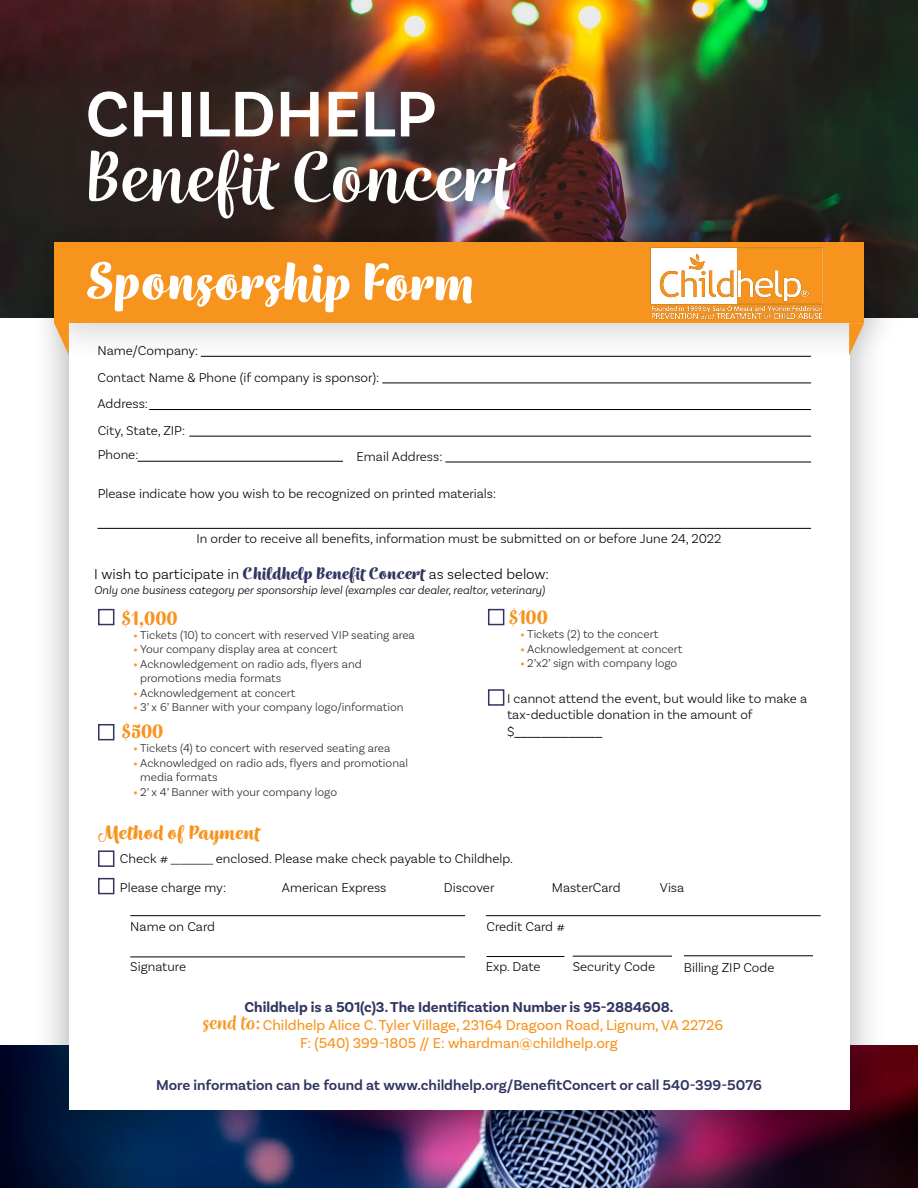
<style>
.page{position:relative;width:918px;height:1188px;background:#fff}
.page>*{position:absolute;margin:0;border:0;box-sizing:border-box;transform-origin:0 0}
.t1{font:500 82.5px "Wreath";color:#fff}
.t2{font:600 67.5px "Basic Sans";color:#fff}
.t3{font:700 60px "Wreath";color:#fff}
.t4{font:700 22.5px "Wreath";color:#f7941e}
.t5{font:500 22.5px "Wreath";color:#f7941e}
.t6{font:15px/18px "Basic Sans";color:#f7941e}
.t7{font:600 15px "Basic Sans";color:#313560}
.t8{font:300 15px "Basic Sans";color:#000}
.t9{font:700 15px "Basic Sans";color:#313560}
.t10{font:300 13.5px/25.8px "Basic Sans";color:#000}
.t11{font:13.5px "Futura PT";color:#000}
.t12{font:300 12px/14.4px "Basic Sans";color:#292829}
.t13{font:italic 300 12px "Basic Sans";color:#000}
.s1{font-family:"Wreath";font-weight:700;font-size:19.5px;color:#313560}
.s2{font-family:"Museo Slab 300";font-weight:400;font-size:10.5px;color:#f89828}
.s3{font-family:"Basic Sans";font-weight:300}
</style>
<div class="page">
<img style="left:0;top:1045px;width:918px;height:143px">
<img style="left:0;top:0;width:918px;height:318px">
<div style="left:31px;top:215px;width:856px;height:944px;background:#000;opacity:.35"></div>
<div style="left:69px;top:242px;width:780px;height:868px;background:#fff"></div>
<hr style="left:382px;top:383px;width:429px;height:1px;background:#000">
<hr style="left:149px;top:409px;width:662px;height:1px;background:#000">
<hr style="left:189px;top:436px;width:622px;height:1px;background:#000">
<hr style="left:138px;top:461px;width:205px;height:1px;background:#000">
<hr style="left:445px;top:462px;width:366px;height:1px;background:#000">
<hr style="left:130px;top:915px;width:335px;height:1px;background:#000">
<hr style="left:486px;top:915px;width:335px;height:1px;background:#000">
<hr style="left:130px;top:957px;width:335px;height:1px;background:#000">
<hr style="left:486px;top:956px;width:78px;height:1px;background:#000">
<hr style="left:573px;top:956px;width:99px;height:1px;background:#000">
<hr style="left:684px;top:955px;width:129px;height:1px;background:#000">
<hr style="left:98px;top:528px;width:713px;height:1px;background:#000">
<div style="left:34px;top:222px;width:871px;height:142px;background:#000;opacity:.15"></div>
<div style="left:54px;top:242px;width:810px;height:81px;background:#f7941e"></div>
<svg style="left:849px;top:323px;width:15px;height:33px"></svg>
<svg style="left:54px;top:323px;width:15px;height:32px"></svg>
<div style="left:98px;top:609px;width:16px;height:16px;border:2px solid #313560"></div>
<div style="left:98px;top:724px;width:16px;height:16px;border:2px solid #313560"></div>
<div style="left:488px;top:609px;width:16px;height:16px;border:2px solid #313560"></div>
<div style="left:488px;top:689px;width:16px;height:17px;border:2px solid #313560"></div>
<img style="left:650px;top:247px;width:173px;height:73px">
<div style="left:98px;top:850px;width:16px;height:17px;border:2px solid #313560"></div>
<div style="left:98px;top:878px;width:16px;height:16px;border:2px solid #313560"></div>
<h2 class="t2" style="left:86px;top:73px;width:352px">CHILDHELP</h2>
<h1 class="t1" style="left:86px;top:127px;width:429px">Benefit Concert</h1>
<h3 class="t3" style="left:86px;top:245px;width:391px">Sponsorship Form</h3>
<p class="t10" style="left:98px;top:337px;width:102px">Name/Company:</p>
<p class="t10" style="left:98px;top:365px;width:283px">Contact Name &amp; Phone (if company is sponsor):<br>Address:</p>
<p class="t10" style="left:98px;top:419px;width:89px;line-height:23.9px">City, State, ZIP:<br>Phone:</p>
<p class="t10" style="left:357px;top:443px;width:87px">Email Address:</p>
<p class="t10" style="left:98px;top:480px;width:400px">Please indicate how you wish to be recognized on printed materials:</p>
<p class="t10" style="left:196px;top:526px;width:527px">In order to receive all benefits, information must be submitted on or before June 24, 2022</p>
<p class="t8" style="left:94px;top:565px;width:456px">I wish to participate in <span class="s1">Childhelp Benefit Concert</span> as selected below:</p>
<p class="t13" style="left:94px;top:583px;width:452px">Only one business category per sponsorship level (examples car dealer, realtor, veterinary)</p>
<h3 class="t4" style="left:120px;top:604px;width:59px">$1,000</h3>
<p class="t12" style="left:133px;top:628px;width:283px"><span class="s2">•</span> Tickets (10) to concert with reserved VIP seating area</p>
<p class="t12" style="left:133px;top:642px;width:206px"><span class="s2">•</span> Your company display area at concert</p>
<p class="t12" style="left:140px;top:656px;width:223px;text-indent:-7px"><span class="s2">•</span> Acknowledgement on radio ads, flyers and promotions media formats</p>
<p class="t12" style="left:133px;top:685px;width:163px"><span class="s2">•</span> Acknowledgement at concert</p>
<p class="t12" style="left:133px;top:700px;width:272px"><span class="s2">•</span> 3’ x 6’ Banner with your company logo/information</p>
<h3 class="t4" style="left:120px;top:718px;width:45px">$500</h3>
<p class="t12" style="left:133px;top:741px;width:258px"><span class="s2">•</span> Tickets (4) to concert with reserved seating area</p>
<p class="t12" style="left:140px;top:755px;width:269px;text-indent:-7px"><span class="s2">•</span> Acknowledged on radio ads, flyers and promotional media formats</p>
<p class="t12" style="left:133px;top:784px;width:205px"><span class="s2">•</span> 2’ x 4’ Banner with your company logo</p>
<h3 class="t4" style="left:98px;top:819px;width:164px">Method of Payment</h3>
<h3 class="t4" style="left:507px;top:604px;width:42px">$100</h3>
<p class="t12" style="left:521px;top:627px;width:139px"><span class="s2">•</span> Tickets (2) to the concert</p>
<p class="t12" style="left:521px;top:642px;width:163px"><span class="s2">•</span> Acknowledgement at concert</p>
<p class="t12" style="left:521px;top:656px;width:158px"><span class="s2">•</span> 2’x2’ sign with company logo</p>
<p class="t10" style="left:507px;top:691px;width:302px;line-height:16.2px">I cannot attend the event, but would like to make a tax-deductible donation in the amount of</p>
<p class="t11" style="left:507px;top:723px;width:97px"><span class="s3">$</span>_____________</p>
<p class="t10" style="left:120px;top:844px;width:395px;line-height:29px">Check # _________ enclosed. Please make check payable to Childhelp.<br>Please charge my:</p>
<p class="t10" style="left:282px;top:874px;width:106px">American Express</p>
<p class="t10" style="left:444px;top:874px;width:52px">Discover</p>
<p class="t10" style="left:552px;top:874px;width:70px">MasterCard</p>
<p class="t10" style="left:660px;top:874px;width:26px">Visa</p>
<p class="t10" style="left:130px;top:913px;width:86px">Name on Card</p>
<p class="t10" style="left:486px;top:913px;width:80px">Credit Card #</p>
<p class="t10" style="left:130px;top:954px;width:57px">Signature</p>
<p class="t10" style="left:486px;top:954px;width:56px">Exp. Date</p>
<p class="t10" style="left:573px;top:954px;width:84px">Security Code</p>
<p class="t10" style="left:684px;top:954px;width:92px">Billing ZIP Code</p>
<p class="t9" style="left:245px;top:998px;width:430px">Childhelp is a 501(c)3. The Identification Number is 95-2884608.</p>
<p class="t6" style="left:300px;top:1016px;width:425px;text-indent:-37px">Childhelp Alice C. Tyler Village, 23164 Dragoon Road, Lignum, VA 22726<br>F: (540) 399-1805 // E: whardman@childhelp.org</p>
<p class="t7" style="left:156px;top:1076px;width:607px">More information can be found at www.childhelp.org/BenefitConcert or call 540-399-5076</p>
<h3 class="t5" style="left:203px;top:1009px;width:59px">send to:</h3>
</div>
